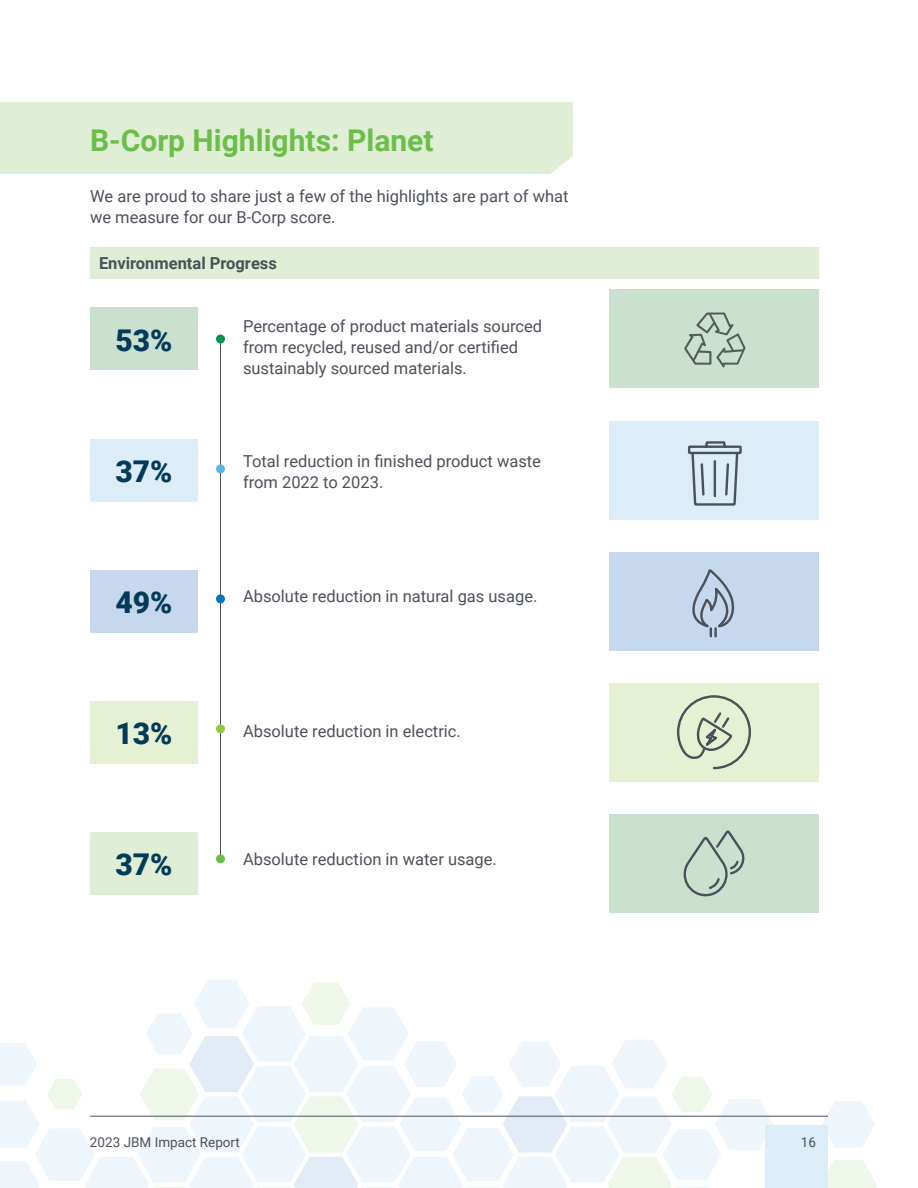
<style>
.page{position:relative;width:918px;height:1188px;background:#fff}
.page>*{position:absolute;margin:0;border:0;box-sizing:border-box;transform-origin:0 0}
.t1{font:700 30px "Roboto";color:#6cbe4b}
.t2{font:900 30px "Roboto";color:#023b5a}
.t3{font:16.5px/21px "Roboto";color:#4c5159}
.t4{font:700 16.5px "Roboto";color:#4c5159}
.t5{font:13.5px "Roboto";color:#4c5159}
</style>
<div class="page">
<div style="left:609px;top:290px;width:210px;height:98px;background:#cbe1d0"></div>
<div style="left:609px;top:814px;width:210px;height:99px;background:#cbe1d0"></div>
<div style="left:609px;top:421px;width:210px;height:99px;background:#ddedf8"></div>
<div style="left:609px;top:552px;width:210px;height:99px;background:#c6d8ee"></div>
<div style="left:609px;top:683px;width:210px;height:99px;background:#e6f1d4"></div>
<svg style="left:0;top:980px;width:877px;height:208px"></svg>
<hr style="left:90px;top:1116px;width:738px;height:1px;background:#4c5159">
<div style="left:765px;top:1125px;width:63px;height:63px;background:#ddedf8"></div>
<div style="left:90px;top:248px;width:729px;height:31px;background:#dfeed5"></div>
<hr style="left:220px;top:339px;width:1px;height:522px;background:#4c5159">
<div style="left:90px;top:308px;width:108px;height:62px;background:#cbe1d0"></div>
<div style="left:216px;top:334px;width:9px;height:10px;background:#00964c;border-radius:50%"></div>
<div style="left:90px;top:439px;width:108px;height:63px;background:#ddedf8"></div>
<div style="left:90px;top:570px;width:108px;height:63px;background:#c6d8ee"></div>
<div style="left:90px;top:701px;width:108px;height:63px;background:#e6f1d4"></div>
<div style="left:90px;top:832px;width:108px;height:63px;background:#dfeed5"></div>
<div style="left:216px;top:464px;width:9px;height:9px;background:#5db2e4;border-radius:50%"></div>
<div style="left:216px;top:594px;width:9px;height:9px;background:#0077bd;border-radius:50%"></div>
<div style="left:216px;top:724px;width:9px;height:9px;background:#94c83c;border-radius:50%"></div>
<div style="left:216px;top:854px;width:9px;height:9px;background:#6cbe4b;border-radius:50%"></div>
<div style="left:0;top:102px;width:573px;height:72px;background:#dfeed5"></div>
<svg style="left:684px;top:312px;width:61px;height:56px"></svg>
<svg style="left:683px;top:830px;width:62px;height:67px"></svg>
<svg style="left:677px;top:695px;width:74px;height:75px"></svg>
<svg style="left:688px;top:441px;width:54px;height:197px"></svg>
<h1 class="t1" style="left:90px;top:120px;width:345px">B-Corp Highlights: Planet</h1>
<p class="t3" style="left:90px;top:185px;width:480px">We are proud to share just a few of the highlights are part of what we measure for our B-Corp score.</p>
<p class="t4" style="left:99px;top:252px;width:179px">Environmental Progress</p>
<h1 class="t2" style="left:115px;top:319px;width:58px">53%</h1>
<p class="t3" style="left:243px;top:315px;width:301px">Percentage of product materials sourced from recycled, reused and/or certified sustainably sourced materials.</p>
<h1 class="t2" style="left:115px;top:450px;width:58px">37%</h1>
<p class="t3" style="left:243px;top:450px;width:300px">Total reduction in finished product waste from 2022 to 2023.</p>
<h1 class="t2" style="left:115px;top:581px;width:58px">49%</h1>
<p class="t3" style="left:243px;top:585px;width:296px">Absolute reduction in natural gas usage.</p>
<h1 class="t2" style="left:115px;top:713px;width:58px">13%</h1>
<p class="t3" style="left:243px;top:720px;width:219px">Absolute reduction in electric.</p>
<h1 class="t2" style="left:115px;top:844px;width:58px">37%</h1>
<p class="t3" style="left:243px;top:848px;width:255px">Absolute reduction in water usage.</p>
<p class="t5" style="left:90px;top:1132px;width:151px">2023 JBM Impact Report</p>
<p class="t5" style="left:801px;top:1132px;width:17px">16</p>
</div>
